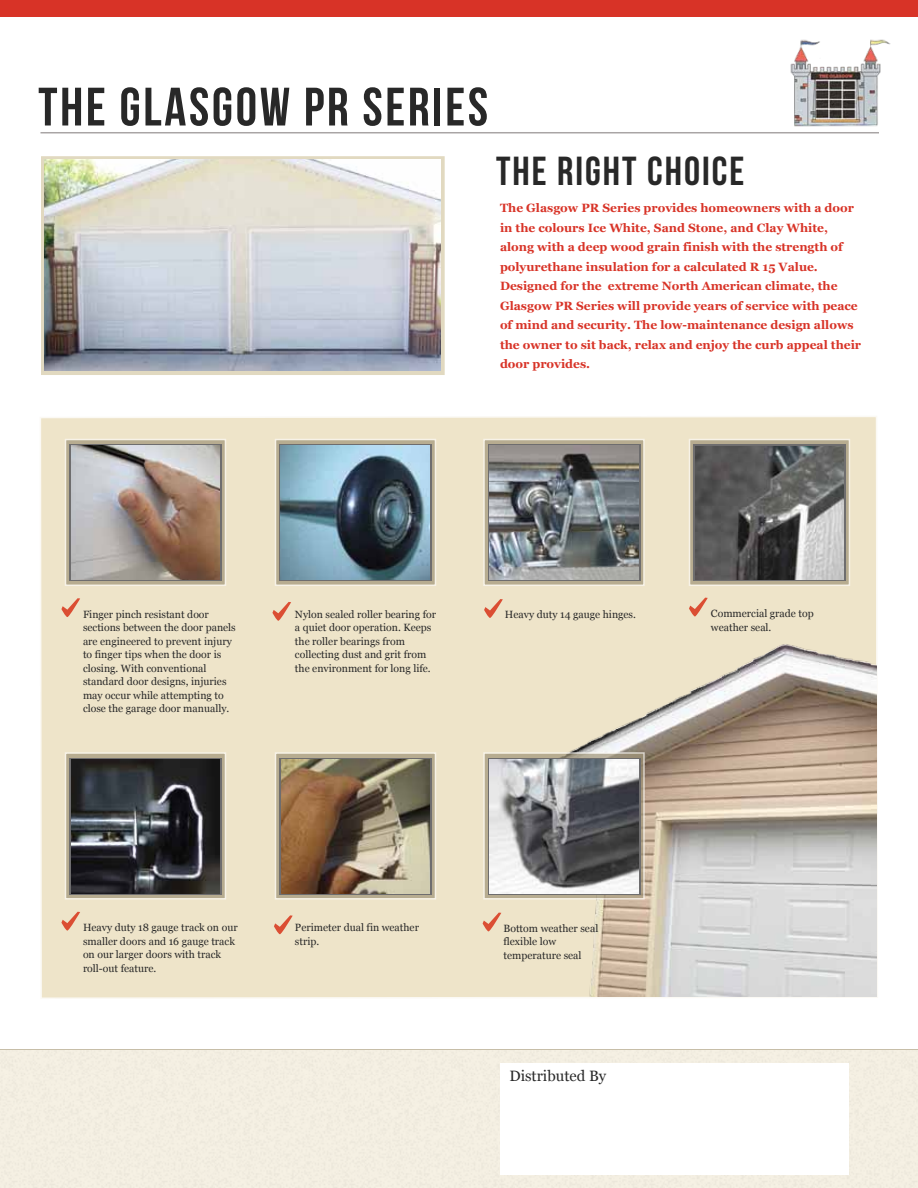
<style>
.page{position:relative;width:918px;height:1188px;background:#fff}
.page>*{position:absolute;margin:0;border:0;box-sizing:border-box;transform-origin:0 0}
.t1{font:54px "Bebas Neue";letter-spacing:.05em;color:#282828}
.t2{font:40.5px "Bebas Neue";letter-spacing:.05em;color:#282828}
.t3{font:15px "Georgia";color:#282828}
.t4{font:700 12px/19.5px "Georgia";color:#d83327}
.t5{font:10.5px/13.5px "Georgia";color:#282828}
</style>
<div class="page">
<div style="left:40px;top:416px;width:838px;height:583px;background:#eee4c9"></div>
<img style="left:551px;top:640px;width:325px;height:356px">
<hr style="left:0;top:1049px;width:918px;height:1px;background:#afa383">
<svg style="left:61px;top:598px;width:19px;height:19px"></svg>
<svg style="left:272px;top:602px;width:19px;height:19px"></svg>
<svg style="left:484px;top:599px;width:19px;height:19px"></svg>
<svg style="left:689px;top:598px;width:19px;height:19px"></svg>
<div style="left:65px;top:439px;width:161px;height:147px;background:#b7ac90;border:2px solid #fbf9f4"></div>
<svg style="left:69px;top:444px;width:153px;height:137px"></svg>
<div style="left:275px;top:439px;width:161px;height:147px;background:#b7ac90;border:2px solid #fbf9f4"></div>
<svg style="left:279px;top:444px;width:153px;height:137px"></svg>
<div style="left:483px;top:439px;width:162px;height:147px;background:linear-gradient(to right,#b7ac90,#b7ac90);border:2px solid #fbf9f4"></div>
<div style="left:488px;top:444px;width:152px;height:137px;background:#948f8c"></div>
<div style="left:689px;top:439px;width:161px;height:147px;background:#b7ac90;border:2px solid #fbf9f4"></div>
<div style="left:693px;top:444px;width:153px;height:137px;background:linear-gradient(to bottom,#4c4d4d,#5a5859)"></div>
<svg style="left:61px;top:912px;width:19px;height:19px"></svg>
<svg style="left:274px;top:915px;width:19px;height:19px"></svg>
<svg style="left:483px;top:913px;width:18px;height:19px"></svg>
<div style="left:65px;top:752px;width:161px;height:148px;background:#b7ac90;border:2px solid #fbf9f4"></div>
<svg style="left:69px;top:758px;width:153px;height:137px"></svg>
<div style="left:275px;top:752px;width:161px;height:148px;background:#b7ac90;border:2px solid #fbf9f4"></div>
<svg style="left:279px;top:758px;width:153px;height:137px"></svg>
<svg style="left:483px;top:752px;width:162px;height:148px;background:#c2b9a5"></svg>
<svg style="left:488px;top:758px;width:152px;height:137px"></svg>
<img style="left:71px;top:759px;width:149px;height:134px">
<hr style="left:40px;top:132px;width:839px;height:1px;background:#a9a5a5">
<div style="left:41px;top:156px;width:404px;height:219px;background:linear-gradient(to bottom,#e1d9c0,#e1d9c0);border:2px solid #d5c9a5"></div>
<img style="left:45px;top:159px;width:396px;height:212px">
<img style="left:282px;top:760px;width:148px;height:133px">
<img style="left:490px;top:759px;width:149px;height:134px">
<img style="left:696px;top:446px;width:148px;height:133px">
<img style="left:489px;top:453px;width:150px;height:127px">
<img style="left:71px;top:446px;width:149px;height:134px">
<img style="left:281px;top:446px;width:149px;height:134px">
<img style="left:791px;top:39px;width:99px;height:88px">
<div style="left:0;top:0;width:918px;height:16px;background:#d83327"></div>
<h1 class="t1" style="left:38px;top:77px;width:451px">THE GLASGOW PR SERIES</h1>
<h2 class="t2" style="left:496px;top:149px;width:250px">THE RIGHT CHOICE</h2>
<p class="t4" style="left:500px;top:198px;width:363px">The Glasgow PR Series provides homeowners with a door in the colours Ice White, Sand Stone, and Clay White, along with a deep wood grain finish with the strength of polyurethane insulation for a calculated R 15 Value.<br>Designed for the extreme North American climate, the Glasgow PR Series will provide years of service with peace of mind and security. The low-maintenance design allows the owner to sit back, relax and enjoy the curb appeal their door provides.</p>
<p class="t5" style="left:83px;top:608px;width:154px">Finger pinch resistant door sections between the door panels are engineered to prevent injury to finger tips when the door is closing. With conventional standard door designs, injuries may occur while attempting to close the garage door manually.</p>
<p class="t5" style="left:295px;top:608px;width:143px">Nylon sealed roller bearing for a quiet door operation. Keeps the roller bearings from collecting dust and grit from the environment for long life.</p>
<p class="t5" style="left:505px;top:608px;width:132px">Heavy duty 14 gauge hinges.</p>
<p class="t5" style="left:711px;top:607px;width:104px">Commercial grade top weather seal.</p>
<p class="t5" style="left:83px;top:921px;width:156px">Heavy duty 18 gauge track on our smaller doors and 16 gauge track on our larger doors with track roll-out feature.</p>
<p class="t5" style="left:295px;top:921px;width:126px">Perimeter dual fin weather strip.</p>
<p class="t5" style="left:503px;top:922px;width:96px">Bottom weather seal flexible low temperature seal</p>
<h3 class="t3" style="left:510px;top:1067px;width:98px">Distributed By</h3>
</div>
